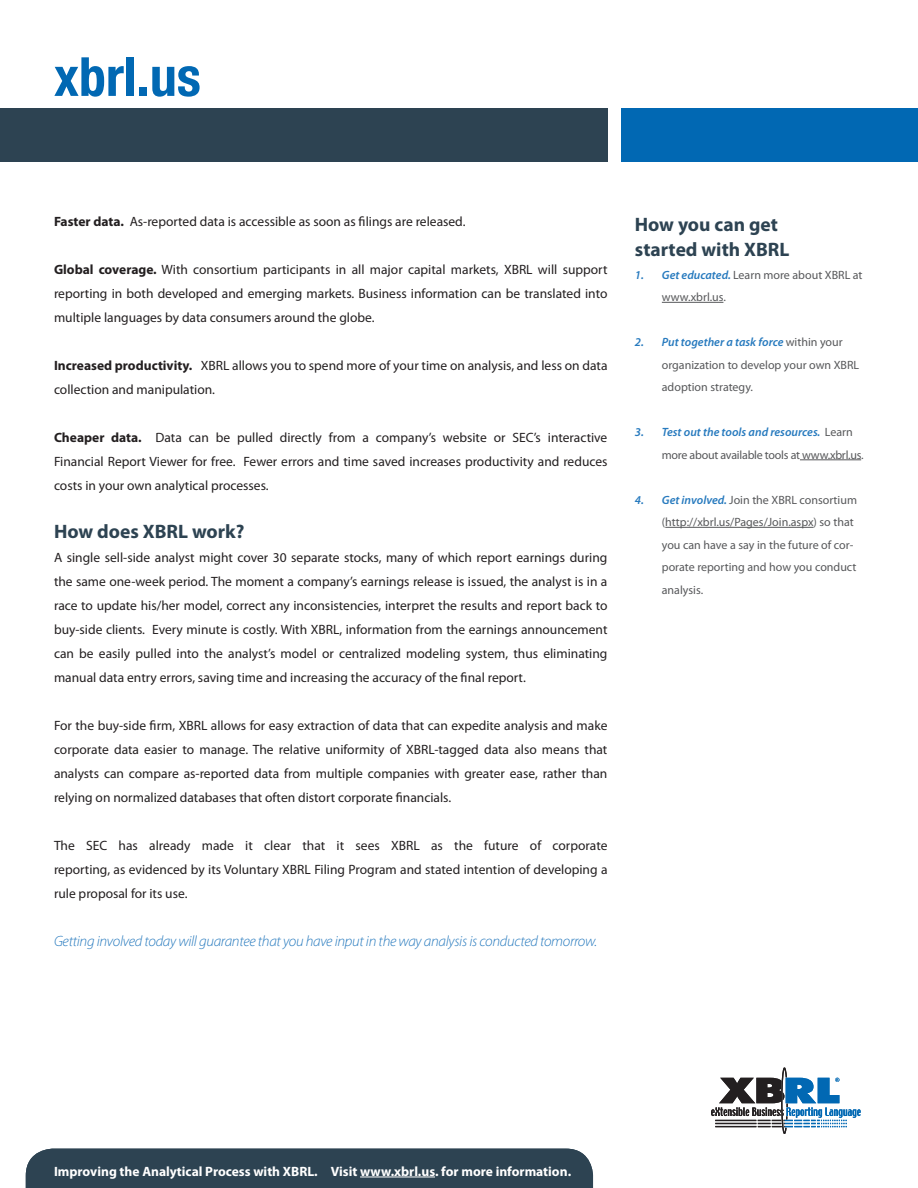
<style>
.page{position:relative;width:918px;height:1188px;background:#fff}
.page>*{position:absolute;margin:0;border:0;box-sizing:border-box;transform-origin:0 0}
.t1{font:700 condensed 54px "Helvetica Neue";color:#0168b3}
.t2{font:700 19.5px "Myriad Pro";color:#2d4352}
.t3{font:italic 300 15px "Myriad Pro";letter-spacing:-.02em;color:#277abe}
.t4{font:13.5px/24px "Myriad Pro";color:#231f20;text-align:justify}
.t5{font:700 13.5px "Myriad Pro";color:#fff}
.t6{font:13.5px "Myriad Pro";color:#fff}
.t7{font:12px/22.5px "Myriad Pro";color:#57585a}
.t8{font:12px/22.5px "Myriad Pro";letter-spacing:-.02em;color:#57585a}
.s1{font-weight:700}
.s2{font-weight:600;font-style:italic;color:#277abe}
</style>
<div class="page">
<div style="left:26px;top:1149px;width:567px;height:39px;background:#2d4352"></div>
<hr style="left:360px;top:1177px;width:75px;height:1px;background:#fff">
<svg style="left:711px;top:1067px;width:150px;height:67px"></svg>
<hr style="left:662px;top:302px;width:61px;height:1px;background:#57585a">
<hr style="left:800px;top:460px;width:61px;height:1px;background:#57585a">
<hr style="left:665px;top:527px;width:149px;height:1px;background:#57585a">
<div style="left:621px;top:108px;width:297px;height:54px;background:#0168b3"></div>
<div style="left:0;top:108px;width:608px;height:54px;background:#2d4352"></div>
<p class="t1" style="left:54px;top:44px;width:148px">xbrl.us</p>
<p class="t4" style="left:54px;top:209px;width:413px"><span class="s1">Faster data.</span> As-reported data is accessible as soon as filings are released.</p>
<p class="t4" style="left:54px;top:257px;width:555px"><span class="s1">Global coverage.</span> With consortium participants in all major capital markets, XBRL will support reporting in both developed and emerging markets. Business information can be translated into multiple languages by data consumers around the globe.</p>
<p class="t4" style="left:54px;top:353px;width:555px"><span class="s1">Increased productivity.</span> XBRL allows you to spend more of your time on analysis, and less on data collection and manipulation.</p>
<p class="t4" style="left:54px;top:425px;width:555px"><span class="s1">Cheaper data.</span> Data can be pulled directly from a company’s website or SEC’s interactive Financial Report Viewer for free. Fewer errors and time saved increases productivity and reduces costs in your own analytical processes.</p>
<p class="t2" style="left:54px;top:519px;width:192px">How does XBRL work?</p>
<p class="t4" style="left:54px;top:545px;width:555px">A single sell-side analyst might cover 30 separate stocks, many of which report earnings during the same one-week period. The moment a company’s earnings release is issued, the analyst is in a race to update his/her model, correct any inconsistencies, interpret the results and report back to buy-side clients. Every minute is costly. With XBRL, information from the earnings announcement can be easily pulled into the analyst’s model or centralized modeling system, thus eliminating manual data entry errors, saving time and increasing the accuracy of the final report.</p>
<p class="t4" style="left:54px;top:713px;width:555px">For the buy-side firm, XBRL allows for easy extraction of data that can expedite analysis and make corporate data easier to manage. The relative uniformity of XBRL-tagged data also means that analysts can compare as-reported data from multiple companies with greater ease, rather than relying on normalized databases that often distort corporate financials.</p>
<p class="t4" style="left:54px;top:833px;width:555px">The SEC has already made it clear that it sees XBRL as the future of corporate reporting, as evidenced by its Voluntary XBRL Filing Program and stated intention of developing a rule proposal for its use.</p>
<p class="t3" style="left:54px;top:932px;width:545px">Getting involved today will guarantee that you have input in the way analysis is conducted tomorrow.</p>
<p class="t2" style="left:635px;top:211px;width:145px">How you can get</p>
<p class="t2" style="left:635px;top:237px;width:156px">started with XBRL</p>
<p class="t7" style="left:662px;top:263px;width:202px;text-indent:-27px"><span class="s2">1. Get educated.</span> Learn more about XBRL at www.xbrl.us.</p>
<p class="t7" style="left:662px;top:331px;width:199px;text-indent:-27px"><span class="s2">2. Put together a task force</span> within your organization to develop your own XBRL adoption strategy.</p>
<p class="t8" style="left:662px;top:421px;width:203px;text-indent:-27px"><span class="s2">3. Test out the tools and resources.</span> Learn more about available tools at www.xbrl.us.</p>
<p class="t7" style="left:662px;top:488px;width:197px;text-indent:-27px"><span class="s2">4. Get involved.</span> Join the XBRL consortium (http://xbrl.us/Pages/Join.aspx) so that you can have a say in the future of cor&shy;porate reporting and how you conduct analysis.</p>
<p class="t5" style="left:54px;top:1162px;width:519px">Improving the Analytical Process with XBRL. Visit www.xbrl.us. for more information.</p>
<p class="t6" style="left:108px;top:1163px;width:60px">Fact Sheet</p>
<p class="t5" style="left:216px;top:1162px;width:53px">XBRL.US</p>
<p class="t5" style="left:54px;top:1162px;width:9px">1</p>
</div>
